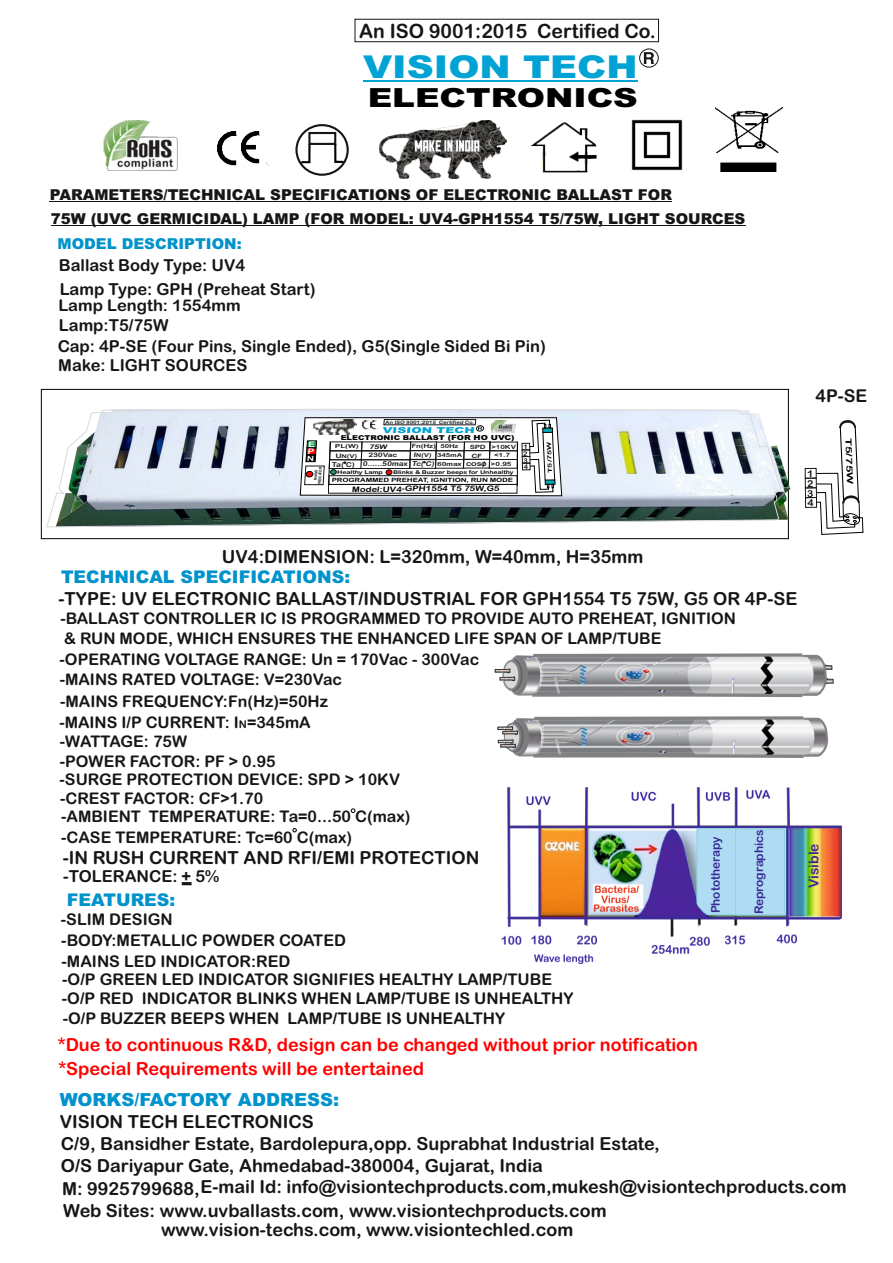
<style>
.page{position:relative;width:893px;height:1263px;background:#fff}
.page>*{position:absolute;margin:0;border:0;box-sizing:border-box;transform-origin:0 0}
.t1{font:36px "Arial";color:#151616}
.t2{font:900 31.5px "Arial";color:#00a3d4;scale:1.19 1}
.t3{font:900 26.4px "Arial";color:#000;scale:1.29 1}
.t4{font:19.8px "Arial Rounded MT Bold";color:#151616}
.t5{font:18px/21.6px "Arial Rounded MT Bold";color:#151616}
.t6{font:18px/24.8px "Arial Rounded MT Bold";color:#f00}
.t7{font:900 18px "Arial";color:#0093cb}
.t8{font:17.7px "Arial Rounded MT Bold";color:#151616}
.t9{font:900 17.55px "Arial";color:#0093cb}
.t10{font:16.5px/19.8px "Arial Rounded MT Bold";color:#151616}
.t11{font:16.05px/21.1px "Arial Rounded MT Bold";color:#151616}
.t12{font:900 15px/23.9px "Arial";color:#151616}
.t13{font:900 15px "Arial";color:#0093cb}
.t14{font:13.8px "Arial Rounded MT Bold";color:#3c2b99}
.t15{font:12.15px "Arial Rounded MT Bold";color:#3c2b99}
.t16{font:11.85px "Arial Rounded MT Bold";letter-spacing:-.005em;color:#3c2b99}
.t17{font:9.6px/9.8px "Arial Rounded MT Bold";color:#151616;text-align:justify;scale:1.09 1}
.t18{font:8.4px "Arial Rounded MT Bold";color:#000;scale:1.51 1}
.t19{font:900 8.25px "Arial";color:#00a3d4;scale:1.52 1}
.t20{font:7.65px "Arial Rounded MT Bold";color:#000;scale:1.24 1}
.t21{font:7.65px "Arial Rounded MT Bold";color:#fff;scale:1.31 1}
.t22{font:7.2px "Arial Rounded MT Bold";color:#fff;scale:1.31 1}
.t23{font:6.75px "Arial Rounded MT Bold";color:#151616;scale:1.18 1}
.t24{font:900 6.6px "Arial";letter-spacing:-.005em;color:#000;scale:1.24 1}
.t25{font:6.6px/6.8px "Arial Rounded MT Bold";color:#151616;text-align:justify;scale:1.11 1}
.t26{font:italic 6.3px "Arial Rounded MT Bold";color:#000;scale:1.32 1}
.t27{font:6px "Arial Rounded MT Bold";color:#151616;scale:1.31 1}
.t28{font:5.85px "Arial Rounded MT Bold";color:#000;scale:1.31 1}
.t29{font:5.85px/8.9px "Arial Rounded MT Bold";color:#151616;scale:1.31 1}
.t30{font:5.55px "Arial Rounded MT Bold";color:#151616;scale:1.31 1}
.t31{font:5.55px "Arial Rounded MT Bold";color:#000;scale:1.52 1}
.t32{font:5.55px "Arial Rounded MT Bold";color:#151616;scale:1.48 1}
.t33{font:5.25px "Arial Rounded MT Bold";color:#000;scale:1.31 1}
.t34{font:4.65px "Arial Rounded MT Bold";color:#151616;scale:1.26 1}
.t35{font:3.9px/4.2px "Arial Rounded MT Bold";color:#151616;text-align:center;scale:.8 1}
.s1{font-style:italic}
.s2{font-size:6.9px}
.s3{font-size:6.15px}
.s4{font-size:5.25px}
.s5{font-size:6.3px}
.s6{font-size:7.8px}
.s7{font-size:10.65px}
</style>
<div class="page">
<img style="left:104px;top:120px;width:74px;height:50px">
<img style="left:218px;top:132px;width:18px;height:33px">
<img style="left:242px;top:131px;width:18px;height:33px">
<img style="left:531px;top:122px;width:66px;height:51px">
<img style="left:715px;top:108px;width:67px;height:63px">
<img style="left:631px;top:119px;width:52px;height:52px">
<svg style="left:298px;top:142px;width:13px;height:22px"></svg>
<div style="left:295px;top:124px;width:54px;height:52px;border:2px solid #151616;border-radius:50%"></div>
<div style="left:308px;top:132px;width:28px;height:13px;border:2px solid #151616"></div>
<svg style="left:333px;top:142px;width:13px;height:22px"></svg>
<img style="left:379px;top:121px;width:127px;height:58px">
<div style="left:639px;top:49px;width:20px;height:19px;border:1px solid #151616;border-radius:50%"></div>
<svg style="left:644px;top:52px;width:10px;height:12px"></svg>
<hr style="left:363px;top:81px;width:275px;height:1px;background:#00a3d4">
<div style="left:355px;top:19px;width:304px;height:23px;border:1px solid #151616"></div>
<img style="left:56px;top:409px;width:735px;height:131px">
<svg style="left:46px;top:410px;width:735px;height:117px"></svg>
<svg style="left:299px;top:417px;width:264px;height:89px"></svg>
<div style="left:522px;top:443px;width:8px;height:7px;border:1px solid #151616"></div>
<div style="left:522px;top:449px;width:8px;height:8px;border:1px solid #151616"></div>
<div style="left:522px;top:456px;width:8px;height:8px;border:1px solid #151616"></div>
<div style="left:522px;top:463px;width:9px;height:7px;border:1px solid #151616"></div>
<svg style="left:292px;top:828px;width:5px;height:4px"></svg>
<svg style="left:351px;top:808px;width:4px;height:5px"></svg>
<div style="left:805px;top:468px;width:12px;height:11px;border:1px solid #151616"></div>
<div style="left:805px;top:478px;width:12px;height:10px;border:1px solid #151616"></div>
<div style="left:805px;top:487px;width:12px;height:11px;border:1px solid #151616"></div>
<div style="left:805px;top:497px;width:12px;height:11px;border:1px solid #151616"></div>
<svg style="left:815px;top:420px;width:49px;height:115px"></svg>
<hr style="left:50px;top:201px;width:622px;height:1px;background:#151616">
<hr style="left:51px;top:225px;width:694px;height:1px;background:#151616">
<svg style="left:497px;top:716px;width:332px;height:42px"></svg>
<img style="left:501px;top:787px;width:341px;height:177px">
<svg style="left:696px;top:828px;width:89px;height:88px"></svg>
<svg style="left:495px;top:653px;width:339px;height:45px"></svg>
<p class="t4" style="left:359px;top:23px;width:298px">An ISO 9001:2015 Certified Co.</p>
<h2 class="t2" style="left:363px;top:55px;width:232px">VISION TECH</h2>
<h3 class="t3" style="left:368px;top:88px;width:211px">ELECTRONICS</h3>
<p class="t12" style="left:50px;top:184px;width:697px">PARAMETERS/TECHNICAL SPECIFICATIONS OF ELECTRONIC BALLAST FOR<br>75W (UVC GERMICIDAL) LAMP (FOR MODEL: UV4-GPH1554 T5/75W, LIGHT SOURCES</p>
<p class="t13" style="left:58px;top:239px;width:186px">MODEL DESCRIPTION:</p>
<p class="t10" style="left:59px;top:257px;width:188px">Ballast Body Type: UV4</p>
<p class="t10" style="left:60px;top:280px;width:257px">Lamp Type: GPH (Preheat Start)</p>
<p class="t11" style="left:58px;top:297px;width:184px">Lamp Length: 1554mm</p>
<p class="t10" style="left:58px;top:337px;width:490px">Cap: 4P-SE (Four Pins, Single Ended), G5(Single Sided Bi Pin)<br>Make: LIGHT SOURCES</p>
<p class="t10" style="left:59px;top:317px;width:111px">Lamp:T5/75W</p>
<p class="t21" style="left:308px;top:441px;width:7px">E</p>
<p class="t35" style="left:313px;top:484px;width:24px;rotate:-86deg">MAINS<br>INDICATOR</p>
<p class="t21" style="left:308px;top:448px;width:7px">P</p>
<p class="t22" style="left:307px;top:455px;width:7px">N</p>
<p class="t34" style="left:385px;top:420px;width:73px">An ISO 9001:2015 Certified Co.</p>
<p class="t23" style="left:332px;top:461px;width:89px">Ta( C) 0......50max <span class="s1">Tc( C)</span></p>
<p class="t19" style="left:382px;top:427px;width:63px">VISION TECH</p>
<p class="t24" style="left:341px;top:436px;width:142px">ELECTRONIC BALLAST <span class="s2">(FOR HO UVC)</span></p>
<p class="t29" style="left:411px;top:442px;width:20px">Fn(Hz)</p>
<p class="t29" style="left:472px;top:443px;width:35px;text-indent:-2px">SPD &gt;10KV<br>CF</p>
<p class="t30" style="left:440px;top:444px;width:15px">50Hz</p>
<p class="t29" style="left:437px;top:460px;width:20px">60max</p>
<p class="t25" style="left:523px;top:444px;width:6px;rotate:1deg">1<br>2<br>3<br>4</p>
<p class="t32" style="left:335px;top:444px;width:18px">PL(W)</p>
<p class="t26" style="left:369px;top:444px;width:16px">75W</p>
<p class="t27" style="left:368px;top:453px;width:24px">230Vac</p>
<p class="t30" style="left:413px;top:453px;width:39px"><span class="s3">I</span><span class="s4">N</span>(V) 345mA</p>
<p class="t30" style="left:335px;top:454px;width:18px"><span class="s5">U</span><span class="s4">N</span>(V)</p>
<p class="t29" style="left:494px;top:451px;width:14px">&lt;1.7</p>
<p class="t33" style="left:466px;top:462px;width:17px">COSO<span class="s6">/</span></p>
<p class="t28" style="left:332px;top:478px;width:140px">PROGRAMMED PREHEAT, IGNITION, RUN MODE</p>
<p class="t29" style="left:491px;top:460px;width:17px">&gt;0.95</p>
<p class="t33" style="left:337px;top:470px;width:36px">Healthy Lamp</p>
<p class="t33" style="left:393px;top:470px;width:94px">Blinks &amp; Buzzer beeps for Unhealthy</p>
<p class="t20" style="left:352px;top:486px;width:121px">Model:UV4-GPH1554 T5 75W,G5</p>
<p class="t31" style="left:548px;top:473px;width:22px;rotate:-92deg">T5/75W</p>
<p class="t8" style="left:816px;top:389px;width:53px">4P-SE</p>
<p class="t18" style="left:852px;top:438px;width:32px;rotate:88deg">T5/75W</p>
<p class="t17" style="left:807px;top:470px;width:8px;rotate:1deg">1<br>2<br>3<br>4</p>
<p class="t5" style="left:222px;top:547px;width:423px">UV4:DIMENSION: L=320mm, W=40mm, H=35mm</p>
<p class="t9" style="left:61px;top:571px;width:291px">TECHNICAL SPECIFICATIONS:</p>
<p class="t5" style="left:59px;top:590px;width:741px">-TYPE: UV ELECTRONIC BALLAST/INDUSTRIAL FOR GPH1554 T5 75W, G5 OR 4P-SE</p>
<p class="t11" style="left:60px;top:610px;width:677px;line-height:19.5px">-BALLAST CONTROLLER IC IS PROGRAMMED TO PROVIDE AUTO PREHEAT, IGNITION &amp; RUN MODE, WHICH ENSURES THE ENHANCED LIFE SPAN OF LAMP/TUBE</p>
<p class="t11" style="left:60px;top:650px;width:421px">-OPERATING VOLTAGE RANGE: Un = 170Vac - 300Vac</p>
<p class="t11" style="left:59px;top:670px;width:284px;line-height:21.6px">-MAINS RATED VOLTAGE: V=230Vac -MAINS FREQUENCY:Fn(Hz)=50Hz -MAINS I/P CURRENT: I<span class="s7">N</span>=345mA</p>
<p class="t11" style="left:60px;top:733px;width:129px">-WATTAGE: 75W</p>
<p class="t11" style="left:60px;top:752px;width:218px">-POWER FACTOR: PF &gt; 0.95</p>
<p class="t11" style="left:60px;top:772px;width:342px;line-height:18.6px">-SURGE PROTECTION DEVICE: SPD &gt; 10KV -CREST FACTOR: CF&gt;1.70</p>
<p class="t11" style="left:61px;top:828px;width:292px">-CASE TEMPERATURE: Tc=60 C(max)</p>
<p class="t11" style="left:61px;top:807px;width:351px">-AMBIENT TEMPERATURE: Ta=0...50 C(max)</p>
<p class="t5" style="left:63px;top:849px;width:418px">-IN RUSH CURRENT AND RFI/EMI PROTECTION</p>
<p class="t10" style="left:63px;top:868px;width:158px">-TOLERANCE: + 5%</p>
<h1 class="t1" style="left:181px;top:867px;width:13px">-</h1>
<p class="t9" style="left:67px;top:894px;width:110px">FEATURES:</p>
<p class="t11" style="left:61px;top:910px;width:287px">-SLIM DESIGN<br>-BODY:METALLIC POWDER COATED -MAINS LED INDICATOR:RED</p>
<p class="t11" style="left:62px;top:971px;width:513px;line-height:19.6px">-O/P GREEN LED INDICATOR SIGNIFIES HEALTHY LAMP/TUBE -O/P RED INDICATOR BLINKS WHEN LAMP/TUBE IS UNHEALTHY -O/P BUZZER BEEPS WHEN LAMP/TUBE IS UNHEALTHY</p>
<p class="t6" style="left:58px;top:1033px;width:642px">*Due to continuous R&amp;D, design can be changed without prior notification *Special Requirements will be entertained</p>
<p class="t15" style="left:711px;top:913px;width:78px;rotate:-90deg">Phototherapy</p>
<p class="t16" style="left:755px;top:914px;width:87px;rotate:-90deg">Reprographics</p>
<p class="t14" style="left:808px;top:888px;width:46px;rotate:-90deg">Visible</p>
<p class="t7" style="left:60px;top:1093px;width:281px">WORKS/FACTORY ADDRESS:</p>
<p class="t5" style="left:60px;top:1113px;width:788px">VISION TECH ELECTRONICS<br>C/9, Bansidher Estate, Bardolepura,opp. Suprabhat Industrial Estate,<br>O/S Dariyapur Gate, Ahmedabad-380004, Gujarat, India<br>M: 9925799688,E-mail Id: info@visiontechproducts.com,mukesh@visiontechproducts.com</p>
<p class="t5" style="left:161px;top:1202px;width:447px;line-height:19.8px;text-indent:-98px">Web Sites: www.uvballasts.com, www.visiontechproducts.com www.vision-techs.com, www.visiontechled.com</p>
</div>
